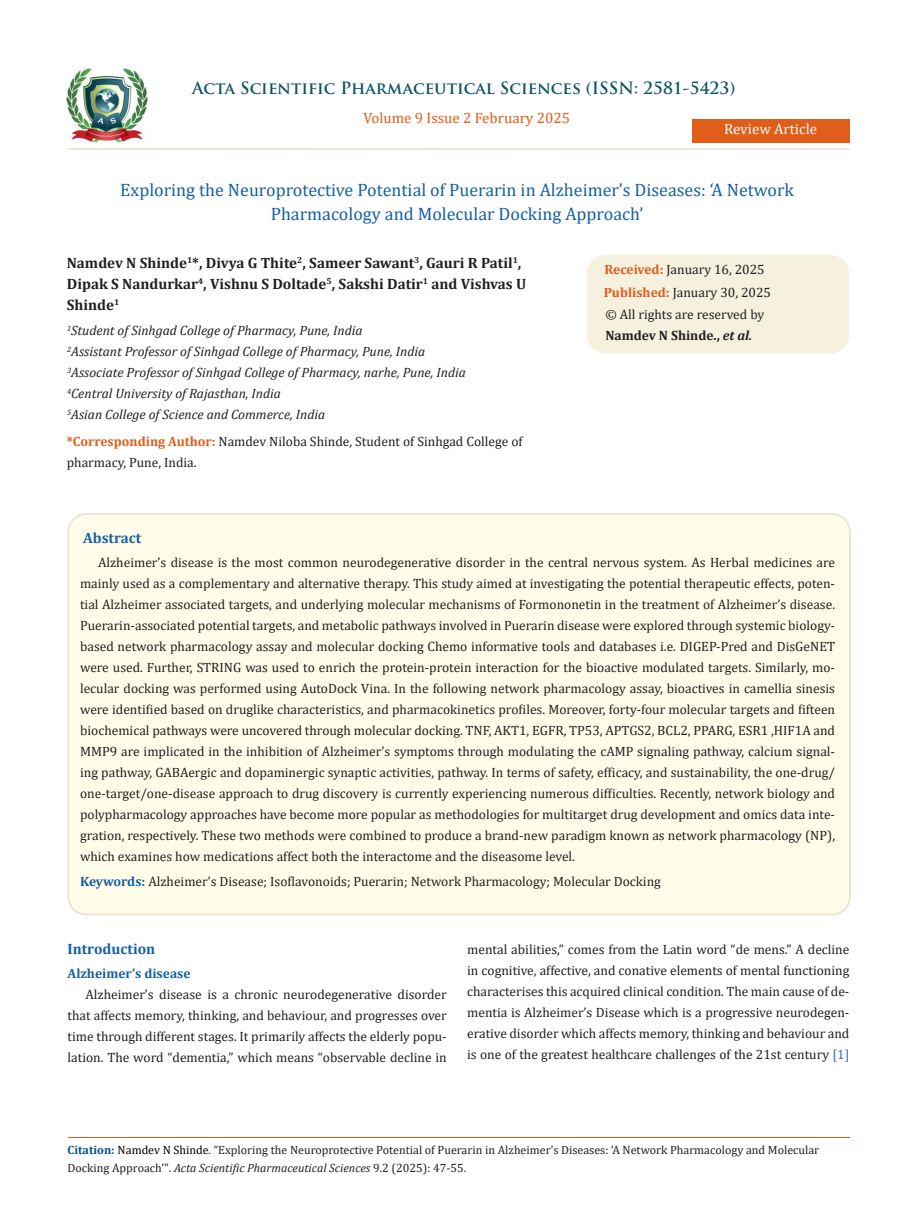
<style>
.page{position:relative;width:917px;height:1224px;background:#fff}
.page>*{position:absolute;margin:0;border:0;box-sizing:border-box;transform-origin:0 0}
.t1{font:18px/24px "Cambria";color:#1560a6;text-align:center}
.t2{font:700 16.5px "Trajan Pro";color:#0e546a}
.t3{font:700 15px/21px "Cambria";color:#231f20}
.t4{font:15px "Cambria";color:#e05d1a}
.t5{font:700 15px "Cambria";color:#1560a6}
.t6{font:15px "Cambria";color:#fff}
.No_Spacing{font:13.5px/21px "Cambria";color:#231f20;text-align:justify}
.t7{font:italic 13.5px "Cambria";color:#231f20}
.t8{font:700 13.5px "Cambria";color:#1560a6}
.t9{font:12px/18px "Cambria";color:#231f20}
.s1{font-weight:700;color:#e05d1a}
.s2{font-weight:700}
.s3{font-weight:700;font-style:italic}
.s4{font-weight:700;color:#1560a6}
.s5{color:#36c}
.s6{font-weight:700;color:#035089}
.s7{color:#000}
.s8{font-style:italic}
</style>
<div class="page">
<img style="left:67px;top:68px;width:80px;height:74px">
<div style="left:691px;top:119px;width:158px;height:23px;background:#e05d1a"></div>
<div style="left:588px;top:256px;width:260px;height:97px;background:#f6f0df;border-radius:18px"></div>
<div style="left:587px;top:255px;width:262px;height:99px;border:2px solid #f6f0df;border-radius:18px"></div>
<div style="left:68px;top:514px;width:782px;height:401px;background:#fffde9;border-radius:18px"></div>
<div style="left:68px;top:513px;width:782px;height:402px;border:2px solid #e5dfce;border-radius:18px"></div>
<hr style="left:68px;top:1137px;width:781px;height:1px;background:#e05d1a">
<hr style="left:67px;top:148px;width:782px;height:2px;background:#e5dfce">
<p class="t2" style="left:192px;top:77px;width:545px">Acta Scientific Pharmaceutical Sciences (ISSN: 2581-5423)</p>
<p class="t4" style="left:363px;top:109px;width:208px">Volume 9 Issue 2 February 2025</p>
<p class="t6" style="left:724px;top:120px;width:94px">Review Article</p>
<p class="t1" style="left:120px;top:178px;width:675px">Exploring the Neuroprotective Potential of Puerarin in Alzheimer’s Diseases: ‘A Network<br>Pharmacology and Molecular Docking Approach’</p>
<p class="t3" style="left:67px;top:252px;width:461px">Namdev N Shinde<sup>1</sup>*, Divya G Thite<sup>2</sup>, Sameer Sawant<sup>3</sup>, Gauri R Patil<sup>1</sup>,<br>Dipak S Nandurkar<sup>4</sup>, Vishnu S Doltade<sup>5</sup>, Sakshi Datir<sup>1</sup> and Vishvas U<br>Shinde<sup>1</sup></p>
<p class="t7" style="left:67px;top:321px;width:297px"><sup>1</sup>Student of Sinhgad College of Pharmacy, Pune, India</p>
<p class="t7" style="left:67px;top:342px;width:360px"><sup>2</sup>Assistant Professor of Sinhgad College of Pharmacy, Pune, India</p>
<p class="t7" style="left:67px;top:363px;width:400px"><sup>3</sup>Associate Professor of Sinhgad College of Pharmacy, narhe, Pune, India</p>
<p class="t7" style="left:67px;top:384px;width:215px"><sup>4</sup>Central University of Rajasthan, India</p>
<p class="t7" style="left:67px;top:405px;width:260px"><sup>5</sup>Asian College of Science and Commerce, India</p>
<p class="No_Spacing" style="left:67px;top:430px;width:457px"><span class="s1">*Corresponding Author:</span> Namdev Niloba Shinde, Student of Sinhgad College of pharmacy, Pune, India.</p>
<p class="No_Spacing" style="left:604px;top:259px;width:162px"><span class="s1">Received:</span> January 16, 2025</p>
<p class="No_Spacing" style="left:603px;top:282px;width:169px"><span class="s1">Published:</span> January 30, 2025</p>
<p class="No_Spacing" style="left:605px;top:304px;width:160px">© All rights are reserved by<br><span class="s2">Namdev N Shinde.,</span> <span class="s3">et al.</span></p>
<p class="t5" style="left:83px;top:527px;width:60px">Abstract</p>
<p class="No_Spacing" style="left:80px;top:552px;width:756px;text-indent:18px">Alzheimer’s disease is the most common neurodegenerative disorder in the central nervous system. As Herbal medicines are mainly used as a complementary and alternative therapy. This study aimed at investigating the potential therapeutic effects, poten&shy;tial Alzheimer associated targets, and underlying molecular mechanisms of Formononetin in the treatment of Alzheimer’s disease.<br>Puerarin-associated potential targets, and metabolic pathways involved in Puerarin disease were explored through systemic biology&shy;based network pharmacology assay and molecular docking Chemo informative tools and databases i.e. DIGEP-Pred and DisGeNET were used. Further, STRING was used to enrich the protein-protein interaction for the bioactive modulated targets. Similarly, mo&shy;lecular docking was performed using AutoDock Vina. In the following network pharmacology assay, bioactives in camellia sinesis were identified based on druglike characteristics, and pharmacokinetics profiles. Moreover, forty-four molecular targets and fifteen biochemical pathways were uncovered through molecular docking. TNF, AKT1, EGFR, TP53, APTGS2, BCL2, PPARG, ESR1 ,HIF1A and MMP9 are implicated in the inhibition of Alzheimer’s symptoms through modulating the cAMP signaling pathway, calcium signal&shy;ing pathway, GABAergic and dopaminergic synaptic activities, pathway. In terms of safety, efficacy, and sustainability, the one-drug/ one-target/one-disease approach to drug discovery is currently experiencing numerous difficulties. Recently, network biology and polypharmacology approaches have become more popular as methodologies for multitarget drug development and omics data inte&shy;gration, respectively. These two methods were combined to produce a brand-new paradigm known as network pharmacology (NP), which examines how medications affect both the interactome and the diseasome level.</p>
<p class="No_Spacing" style="left:80px;top:871px;width:582px"><span class="s4">Keywords:</span> Alzheimer’s Disease; Isoflavonoids; Puerarin; Network Pharmacology; Molecular Docking</p>
<p class="t5" style="left:68px;top:938px;width:89px">Introduction</p>
<p class="t8" style="left:68px;top:964px;width:125px">Alzheimer’s disease</p>
<p class="No_Spacing" style="left:68px;top:984px;width:381px;text-indent:18px">Alzheimer’s disease is a chronic neurodegenerative disorder that affects memory, thinking, and behaviour, and progresses over time through different stages. It primarily affects the elderly popu&shy;lation. The word “dementia,” which means “observable decline in</p>
<p class="No_Spacing" style="left:467px;top:939px;width:384px">mental abilities,” comes from the Latin word “de mens.” A decline in cognitive, affective, and conative elements of mental functioning characterises this acquired clinical condition. The main cause of de&shy;mentia is Alzheimer’s Disease which is a progressive neurodegen&shy;erative disorder which affects memory, thinking and behaviour and is one of the greatest healthcare challenges of the 21st century <span class="s5">[1]</span></p>
<p class="t9" style="left:68px;top:1141px;width:753px"><span class="s6">Citation:</span> <span class="s7">Namdev N Shinde</span><span class="s8">.</span> “Exploring the Neuroprotective Potential of Puerarin in Alzheimer’s Diseases: ‘A Network Pharmacology and Molecular<br>Docking Approach’". <span class="s8">Acta Scientific Pharmaceutical Sciences</span> 9.2 (2025): 47-55.</p>
</div>
